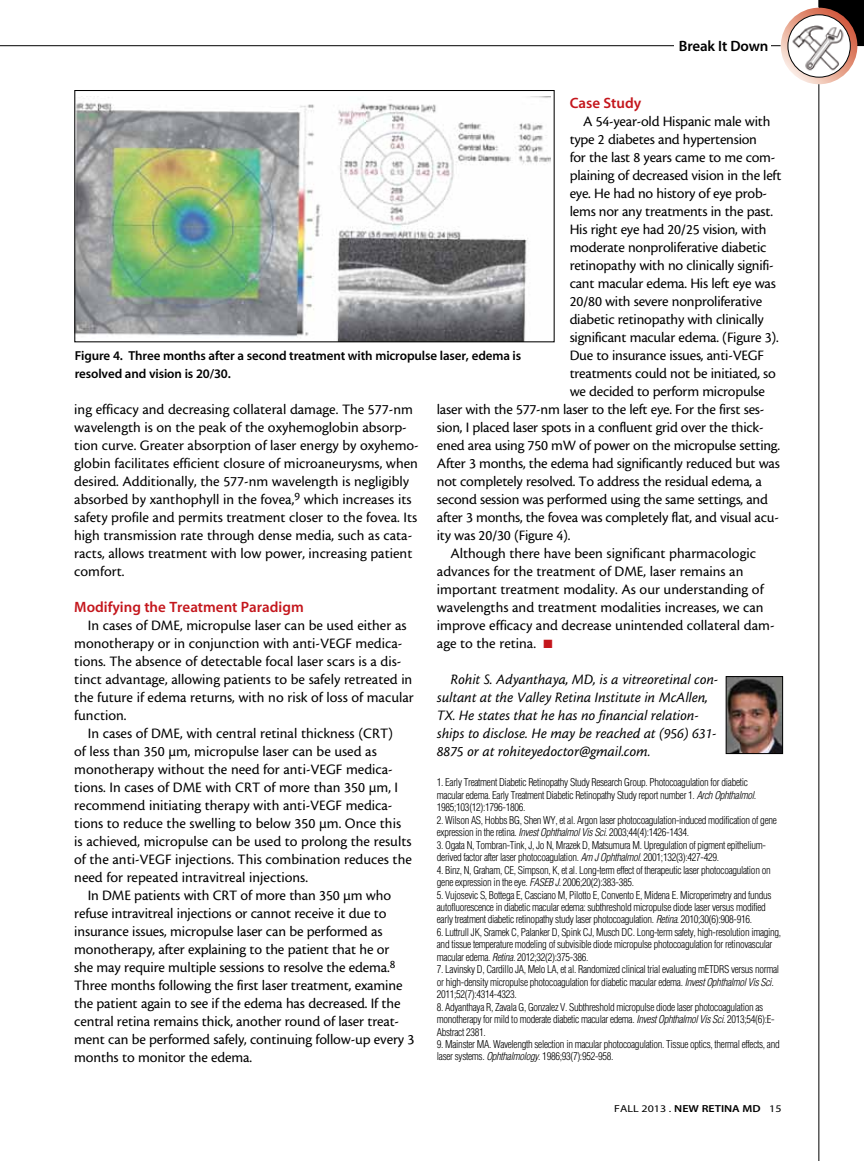
<style>
.page{position:relative;width:864px;height:1161px;background:#fff}
.page>*{position:absolute;margin:0;border:0;box-sizing:border-box;transform-origin:0 0}
.t1{font:15px/18px "Cronos MM 408 10";color:#000}
.t2{font:15px/18px "Cronos MM It 408 10";color:#000}
.t3{font:15px "Myriad MM 565 600";color:#c4161c}
.t4{font:15px "Myriad MM 565 600";letter-spacing:-.01em;color:#000}
.t5{font:13.05px/18px "Myriad MM 565 600";letter-spacing:-.01em;color:#000}
.t6{font:300 condensed 10.5px/12.5px "Helvetica";letter-spacing:-.03em;color:#000}
.t7{font:10.2px "Myriad MM 400 600";color:#000;scale:1.18 1}
.s1{color:#c4161c}
.s2{font-style:italic}
.s3{font-family:"Myriad MM 565 600"}
</style>
<div class="page">
<div style="left:819px;top:0;width:45px;height:46px;background:#000"></div>
<svg style="left:781px;top:8px;width:76px;height:76px"></svg>
<img style="left:788px;top:15px;width:62px;height:62px;border-radius:31px">
<div style="left:788px;top:14px;width:63px;height:64px;border:1px solid #000;border-radius:50%"></div>
<hr style="left:0;top:45px;width:781px;height:1px;background:#000">
<hr style="left:819px;top:84px;width:1px;height:1077px;background:#000">
<div style="left:674px;top:36px;width:96px;height:18px;background:#fff"></div>
<img style="left:76px;top:96px;width:475px;height:244px">
<div style="left:74px;top:90px;width:481px;height:252px;border:1px solid #000"></div>
<img style="left:728px;top:678px;width:53px;height:74px">
<div style="left:726px;top:676px;width:57px;height:78px;border:1px solid #000"></div>
<p class="t4" style="left:679px;top:39px;width:91px">Break It Down</p>
<p class="t3" style="left:570px;top:96px;width:73px">Case Study</p>
<p class="t1" style="left:583px;top:113px;width:189px">A 54-year-old Hispanic male with</p>
<p class="t1" style="left:570px;top:131px;width:189px">type 2 diabetes and hypertension</p>
<p class="t1" style="left:570px;top:149px;width:207px">for the last 8 years came to me com-</p>
<p class="t1" style="left:570px;top:167px;width:213px">plaining of decreased vision in the left</p>
<p class="t1" style="left:570px;top:185px;width:199px">eye. He had no history of eye prob-</p>
<p class="t1" style="left:570px;top:203px;width:205px">lems nor any treatments in the past.</p>
<p class="t1" style="left:570px;top:221px;width:198px">His right eye had 20/25 vision, with</p>
<p class="t1" style="left:570px;top:239px;width:198px">moderate nonproliferative diabetic</p>
<p class="t1" style="left:570px;top:257px;width:206px">retinopathy with no clinically signifi-</p>
<p class="t1" style="left:570px;top:275px;width:208px">cant macular edema. His left eye was</p>
<p class="t1" style="left:570px;top:293px;width:194px">20/80 with severe nonproliferative</p>
<p class="t1" style="left:570px;top:311px;width:196px">diabetic retinopathy with clinically</p>
<p class="t1" style="left:570px;top:329px;width:211px">significant macular edema. (Figure 3).</p>
<p class="t1" style="left:570px;top:347px;width:196px">Due to insurance issues, anti-VEGF</p>
<p class="t1" style="left:570px;top:365px;width:208px">treatments could not be initiated, so</p>
<p class="t1" style="left:570px;top:383px;width:197px">we decided to perform micropulse</p>
<p class="t1" style="left:437px;top:401px;width:329px">laser with the 577-nm laser to the left eye. For the first ses-</p>
<p class="t1" style="left:437px;top:419px;width:328px">sion, I placed laser spots in a confluent grid over the thick-</p>
<p class="t1" style="left:437px;top:437px;width:345px">ened area using 750 mW of power on the micropulse setting.</p>
<p class="t1" style="left:437px;top:455px;width:345px">After 3 months, the edema had significantly reduced but was</p>
<p class="t1" style="left:437px;top:473px;width:326px">not completely resolved. To address the residual edema, a</p>
<p class="t1" style="left:437px;top:491px;width:333px">second session was performed using the same settings, and</p>
<p class="t1" style="left:437px;top:509px;width:344px">after 3 months, the fovea was completely flat, and visual acu-</p>
<p class="t1" style="left:437px;top:527px;width:135px">ity was 20/30 (Figure 4).</p>
<p class="t1" style="left:450px;top:545px;width:307px">Although there have been significant pharmacologic</p>
<p class="t1" style="left:437px;top:563px;width:308px">advances for the treatment of DME, laser remains an</p>
<p class="t1" style="left:437px;top:581px;width:328px">important treatment modality. As our understanding of</p>
<p class="t1" style="left:437px;top:599px;width:328px">wavelengths and treatment modalities increases, we can</p>
<p class="t1" style="left:437px;top:617px;width:339px">improve efficacy and decrease unintended collateral dam-</p>
<p class="t1" style="left:437px;top:635px;width:117px">age to the retina. <span class="s1">■</span></p>
<p class="t2" style="left:437px;top:671px;width:283px;text-indent:14px">Rohit S. Adyanthaya, MD, is a vitreoretinal con&shy;sultant at the Valley Retina Institute in McAllen, TX. He states that he has no financial relation&shy;ships to disclose. He may be reached at (956) 631- 8875 or at rohiteyedoctor@gmail.com.</p>
<p class="t6" style="left:437px;top:776px;width:321px">1. Early Treatment Diabetic Retinopathy Study Research Group. Photocoagulation for diabetic macular edema. Early Treatment Diabetic Retinopathy Study report number 1. <span class="s2">Arch Ophthalmol.<br></span>1985;103(12):1796-1806.</p>
<p class="t6" style="left:437px;top:814px;width:341px">2. Wilson AS, Hobbs BG, Shen WY, et al. Argon laser photocoagulation-induced modification of gene expression in the retina. <span class="s2">Invest Ophthalmol Vis Sci.</span> 2003;44(4):1426-1434.</p>
<p class="t6" style="left:437px;top:839px;width:331px">3. Ogata N, Tombran-Tink, J, Jo N, Mrazek D, Matsumura M. Upregulation of pigment epithelium&shy;derived factor after laser photocoagulation. <span class="s2">Am J Ophthalmol.</span> 2001;132(3):427-429.</p>
<p class="t6" style="left:437px;top:864px;width:335px">4. Binz, N, Graham, CE, Simpson, K, et al. Long-term effect of therapeutic laser photocoagulation on gene expression in the eye. <span class="s2">FASEB J.</span> 2006;20(2):383-385.</p>
<p class="t6" style="left:437px;top:888px;width:336px">5. Vujosevic S, Bottega E, Casciano M, Pilotto E, Convento E, Midena E. Microperimetry and fundus autofluorescence in diabetic macular edema: subthreshold micropulse diode laser versus modified early treatment diabetic retinopathy study laser photocoagulation. <span class="s2">Retina</span>. 2010;30(6):908-916.</p>
<p class="t6" style="left:437px;top:926px;width:346px">6. Luttrull JK, Sramek C, Palanker D, Spink CJ, Musch DC. Long-term safety, high-resolution imaging, and tissue temperature modeling of subvisible diode micropulse photocoagulation for retinovascular macular edema. <span class="s2">Retina.</span> 2012;32(2):375-386.</p>
<p class="t6" style="left:437px;top:963px;width:344px">7. Lavinsky D, Cardillo JA, Melo LA, et al. Randomized clinical trial evaluating mETDRS versus normal or high-density micropulse photocoagulation for diabetic macular edema. <span class="s2">Invest Ophthalmol Vis Sci.<br></span>2011;52(7):4314-4323.</p>
<p class="t6" style="left:437px;top:1001px;width:339px">8. Adyanthaya R, Zavala G, Gonzalez V. Subthreshold micropulse diode laser photocoagulation as monotherapy for mild to moderate diabetic macular edema. <span class="s2">Invest Ophthalmol Vis Sci</span>. 2013;54(6):E-<br>Abstract 2381.</p>
<p class="t6" style="left:437px;top:1038px;width:344px">9. Mainster MA. Wavelength selection in macular photocoagulation. Tissue optics, thermal effects, and laser systems. <span class="s2">Ophthalmology</span>. 1986;93(7):952-958.</p>
<p class="t5" style="left:75px;top:347px;width:448px">Figure 4. Three months after a second treatment with micropulse laser, edema is resolved and vision is 20/30.</p>
<p class="t1" style="left:74px;top:401px;width:346px">ing efficacy and decreasing collateral damage. The 577-nm wavelength is on the peak of the oxyhemoglobin absorp&shy;tion curve. Greater absorption of laser energy by oxyhemo&shy;globin facilitates efficient closure of microaneurysms, when desired. Additionally, the 577-nm wavelength is negligibly absorbed by xanthophyll in the fovea,<sup>9</sup> which increases its safety profile and permits treatment closer to the fovea. Its high transmission rate through dense media, such as cata&shy;racts, allows treatment with low power, increasing patient comfort.</p>
<p class="t3" style="left:74px;top:600px;width:231px">Modifying the Treatment Paradigm</p>
<p class="t1" style="left:74px;top:617px;width:341px;text-indent:14px">In cases of DME, micropulse laser can be used either as monotherapy or in conjunction with anti-VEGF medica&shy;tions. The absence of detectable focal laser scars is a dis&shy;tinct advantage, allowing patients to be safely retreated in the future if edema returns, with no risk of loss of macular function.</p>
<p class="t1" style="left:74px;top:725px;width:339px;text-indent:14px">In cases of DME, with central retinal thickness (CRT)<br>of less than 350 µm, micropulse laser can be used as monotherapy without the need for anti-VEGF medica&shy;tions. In cases of DME with CRT of more than 350 µm, I recommend initiating therapy with anti-VEGF medica&shy;tions to reduce the swelling to below 350 µm. Once this is achieved, micropulse can be used to prolong the results of the anti-VEGF injections. This combination reduces the need for repeated intravitreal injections.</p>
<p class="t1" style="left:74px;top:887px;width:342px;text-indent:14px">In DME patients with CRT of more than 350 µm who refuse intravitreal injections or cannot receive it due to insurance issues, micropulse laser can be performed as monotherapy, after explaining to the patient that he or<br>she may require multiple sessions to resolve the edema.<sup>8<br></sup>Three months following the first laser treatment, examine the patient again to see if the edema has decreased. If the central retina remains thick, another round of laser treat&shy;ment can be performed safely, continuing follow-up every 3 months to monitor the edema.</p>
<p class="t7" style="left:614px;top:1104px;width:143px">Fall 2013 . <span class="s3">New Retina MD</span> 15</p>
</div>
